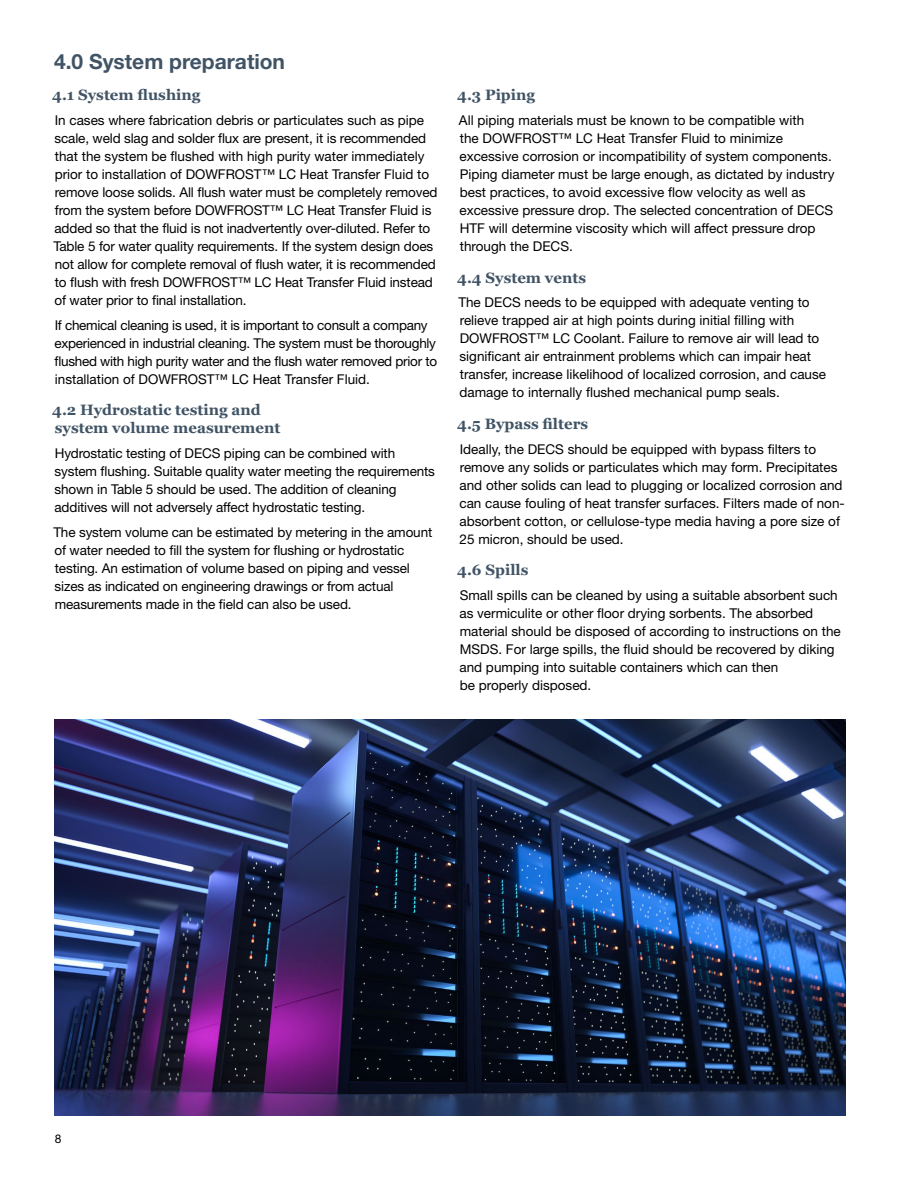
<style>
.page{position:relative;width:918px;height:1188px;background:#fff}
.page>*{position:absolute;margin:0;border:0;box-sizing:border-box;transform-origin:0 0}
.t1{font:700 21px "Helvetica Neue LT Std";color:#415465}
.t2{font:700 15px/18px "Georgia";color:#415465}
.t3{font:13.5px/18px "Helvetica Neue LT Std";color:#000}
.t4{font:13.5px/18px "Helvetica Neue LT Std";letter-spacing:-.02em;color:#000}
.t5{font:12px "Helvetica Neue LT Std";color:#000}
</style>
<div class="page">
<img style="left:54px;top:720px;width:792px;height:396px">
<h1 class="t1" style="left:54px;top:49px;width:233px">4.0 System preparation</h1>
<p class="t2" style="left:52px;top:86px;width:150px">4.1 System flushing</p>
<p class="t3" style="left:53px;top:111px;width:386px">In cases where fabrication debris or particulates such as pipe scale, weld slag and solder flux are present, it is recommended that the system be flushed with high purity water immediately prior to installation of DOWFROST™ LC Heat Transfer Fluid to remove loose solids. All flush water must be completely removed from the system before DOWFROST™ LC Heat Transfer Fluid is added so that the fluid is not inadvertently over-diluted. Refer to Table 5 for water quality requirements. If the system design does not allow for complete removal of flush water, it is recommended to flush with fresh DOWFROST™ LC Heat Transfer Fluid instead of water prior to final installation.</p>
<p class="t4" style="left:54px;top:316px;width:384px">If chemical cleaning is used, it is important to consult a company experienced in industrial cleaning. The system must be thoroughly flushed with high purity water and the flush water removed prior to installation of DOWFROST™ LC Heat Transfer Fluid.</p>
<p class="t2" style="left:52px;top:401px;width:230px">4.2 Hydrostatic testing and system volume measurement</p>
<p class="t3" style="left:54px;top:444px;width:382px">Hydrostatic testing of DECS piping can be combined with system flushing. Suitable quality water meeting the requirements shown in Table 5 should be used. The addition of cleaning additives will not adversely affect hydrostatic testing.</p>
<p class="t3" style="left:53px;top:523px;width:380px">The system volume can be estimated by metering in the amount of water needed to fill the system for flushing or hydrostatic testing. An estimation of volume based on piping and vessel sizes as indicated on engineering drawings or from actual measurements made in the field can also be used.</p>
<p class="t2" style="left:457px;top:86px;width:79px">4.3 Piping</p>
<p class="t3" style="left:459px;top:111px;width:377px">All piping materials must be known to be compatible with<br>the DOWFROST™ LC Heat Transfer Fluid to minimize excessive corrosion or incompatibility of system components.<br>Piping diameter must be large enough, as dictated by industry best practices, to avoid excessive flow velocity as well as excessive pressure drop. The selected concentration of DECS HTF will determine viscosity which will affect pressure drop through the DECS.</p>
<p class="t2" style="left:457px;top:268px;width:130px">4.4 System vents</p>
<p class="t3" style="left:458px;top:293px;width:369px">The DECS needs to be equipped with adequate venting to relieve trapped air at high points during initial filling with DOWFROST™ LC Coolant. Failure to remove air will lead to significant air entrainment problems which can impair heat transfer, increase likelihood of localized corrosion, and cause damage to internally flushed mechanical pump seals.</p>
<p class="t2" style="left:457px;top:415px;width:132px">4.5 Bypass filters</p>
<p class="t3" style="left:459px;top:440px;width:387px">Ideally, the DECS should be equipped with bypass filters to remove any solids or particulates which may form. Precipitates and other solids can lead to plugging or localized corrosion and can cause fouling of heat transfer surfaces. Filters made of non&shy;absorbent cotton, or cellulose-type media having a pore size of 25 micron, should be used.</p>
<p class="t2" style="left:457px;top:561px;width:73px">4.6 Spills</p>
<p class="t3" style="left:459px;top:586px;width:383px">Small spills can be cleaned by using a suitable absorbent such as vermiculite or other floor drying sorbents. The absorbed material should be disposed of according to instructions on the MSDS. For large spills, the fluid should be recovered by diking and pumping into suitable containers which can then<br>be properly disposed.</p>
<p class="t5" style="left:55px;top:1131px;width:8px">8</p>
</div>
